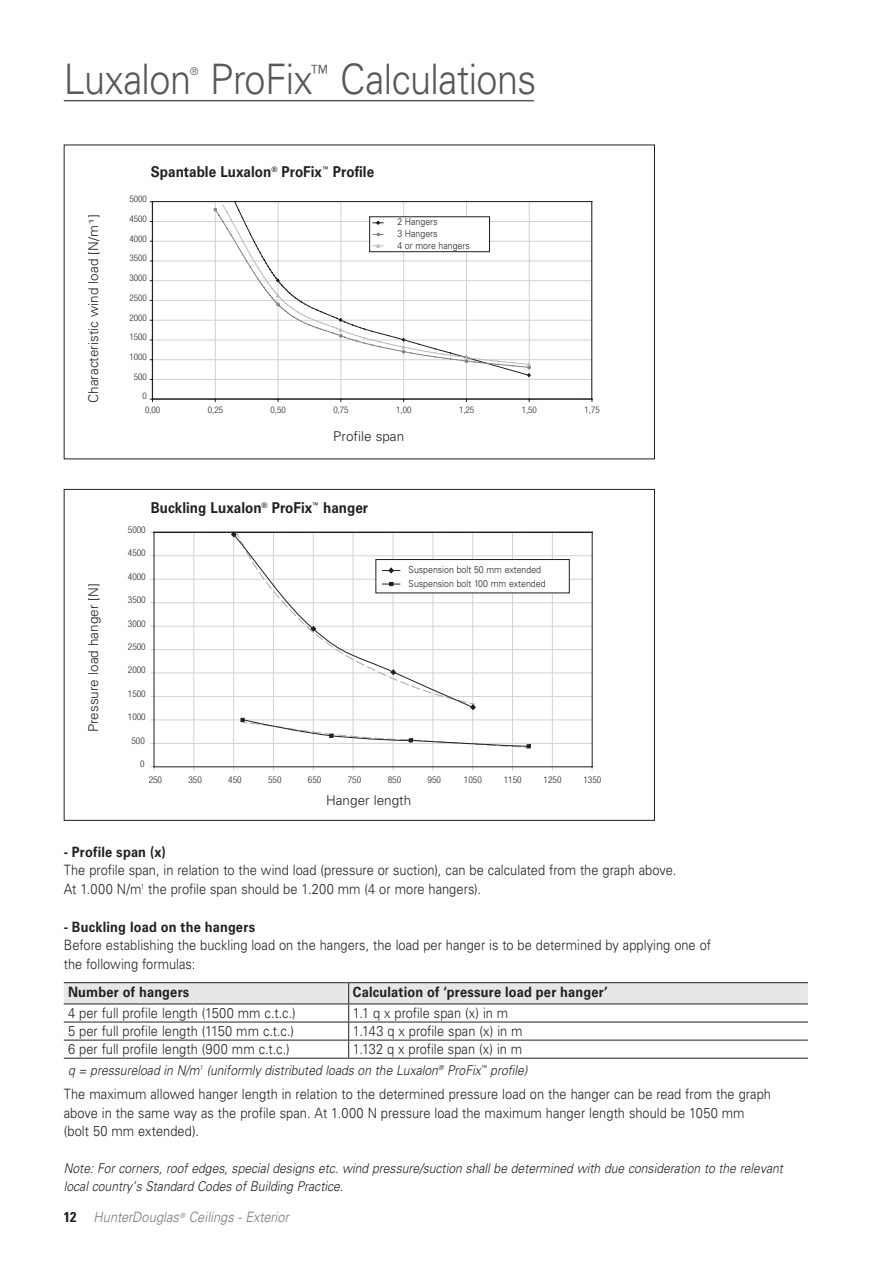
<style>
.page{position:relative;width:893px;height:1263px;background:#fff}
.page>*{position:absolute;margin:0;border:0;box-sizing:border-box;transform-origin:0 0}
.t1{font:300 42px "Univers LT Std";letter-spacing:-.015em;color:#57585a;scale:.9 1}
.t2{font:700 15px "Univers LT Std";color:#231f20;scale:.9 1}
.t3{font:300 14.25px/18.8px "Univers LT Std";color:#231f20;scale:.9 1}
.t4{font:700 14.25px "Univers LT Std";letter-spacing:.015em;color:#231f20;scale:.9 1}
.t5{font:italic 300 14.25px "Univers LT Std";letter-spacing:.005em;color:#76787b;scale:.9 1}
.t6{font:italic 300 13.5px/18px "Univers LT Std";color:#231f20;scale:.9 1}
.t7{font:300 13.5px "Univers LT Std";color:#231f20}
.t8{font:300 10.5px "Univers LT Std";color:#57585a}
.t9{font:300 9.75px/11.7px "Univers LT Std";color:#231f20;scale:.9 1}
.t10{font:300 condensed 9.3px "Helvetica Neue";color:#231f20}
.t11{font:300 condensed 9px "Helvetica Neue";color:#231f20}
.s1{font-weight:700;font-style:normal;font-stretch:condensed;color:#231f20}
</style>
<div class="page">
<svg style="left:153px;top:202px;width:62px;height:178px"></svg>
<svg style="left:215px;top:202px;width:376px;height:197px"></svg>
<hr style="left:152px;top:201px;width:440px;height:1px;background:#231f20">
<hr style="left:591px;top:202px;width:1px;height:197px;background:#231f20">
<hr style="left:152px;top:202px;width:1px;height:197px;background:#231f20">
<hr style="left:153px;top:399px;width:439px;height:1px;background:#231f20">
<svg style="left:234px;top:201px;width:296px;height:175px"></svg>
<svg style="left:214px;top:201px;width:315px;height:164px"></svg>
<svg style="left:276px;top:278px;width:4px;height:4px"></svg>
<svg style="left:339px;top:318px;width:4px;height:4px"></svg>
<svg style="left:276px;top:303px;width:4px;height:3px"></svg>
<svg style="left:276px;top:293px;width:4px;height:4px"></svg>
<svg style="left:339px;top:328px;width:4px;height:9px"></svg>
<svg style="left:401px;top:338px;width:5px;height:15px"></svg>
<svg style="left:464px;top:355px;width:4px;height:8px"></svg>
<svg style="left:527px;top:362px;width:4px;height:15px"></svg>
<svg style="left:369px;top:216px;width:121px;height:36px"></svg>
<div style="left:392px;top:218px;width:92px;height:31px;background:#fff"></div>
<svg style="left:155px;top:555px;width:437px;height:189px"></svg>
<svg style="left:193px;top:533px;width:360px;height:233px"></svg>
<div style="left:376px;top:560px;width:193px;height:33px;background:#fff"></div>
<hr style="left:592px;top:532px;width:1px;height:235px;background:#231f20">
<hr style="left:154px;top:766px;width:438px;height:1px;background:#231f20">
<hr style="left:154px;top:532px;width:1px;height:235px;background:#231f20">
<hr style="left:154px;top:532px;width:438px;height:1px;background:#231f20">
<div style="left:376px;top:559px;width:194px;height:34px;border:1px solid #231f20"></div>
<svg style="left:230px;top:531px;width:301px;height:217px"></svg>
<div style="left:409px;top:562px;width:154px;height:29px;background:#fff"></div>
<hr style="left:64px;top:100px;width:470px;height:1px;background:#57585a">
<hr style="left:64px;top:982px;width:285px;height:1px;background:#231f20">
<hr style="left:349px;top:982px;width:459px;height:1px;background:#231f20">
<hr style="left:64px;top:1058px;width:285px;height:1px;background:#231f20">
<hr style="left:349px;top:1058px;width:459px;height:1px;background:#231f20">
<svg style="left:64px;top:983px;width:744px;height:75px"></svg>
<h1 class="t1" style="left:64px;top:54px;width:143px">Luxalon</h1>
<p class="t8" style="left:190px;top:65px;width:10px">®</p>
<h1 class="t1" style="left:210px;top:54px;width:364px">ProFix<sup>™</sup> Calculations</h1>
<p class="t2" style="left:151px;top:163px;width:249px">Spantable Luxalon<sup>®</sup> ProFix<sup>™</sup> Profile</p>
<p class="t7" style="left:85px;top:403px;width:190px;rotate:-90deg">Characteristic wind load [N/m<sup>1</sup>]</p>
<p class="t7" style="left:85px;top:732px;width:150px;rotate:-90deg">Pressure load hanger [N]</p>
<p class="t11" style="left:130px;top:194px;width:19px">5000</p>
<p class="t11" style="left:130px;top:213px;width:19px">4500</p>
<p class="t11" style="left:130px;top:233px;width:19px">4000</p>
<p class="t11" style="left:130px;top:253px;width:19px">3500</p>
<p class="t11" style="left:130px;top:273px;width:19px">3000</p>
<p class="t11" style="left:130px;top:292px;width:19px">2500</p>
<p class="t11" style="left:130px;top:312px;width:19px">2000</p>
<p class="t11" style="left:130px;top:332px;width:19px">1500</p>
<p class="t11" style="left:130px;top:352px;width:19px">1000</p>
<p class="t11" style="left:134px;top:371px;width:15px">500</p>
<p class="t11" style="left:143px;top:391px;width:6px">0</p>
<p class="t9" style="left:397px;top:216px;width:82px">2 Hangers<br>3 Hangers<br>4 or more hangers</p>
<p class="t11" style="left:145px;top:404px;width:17px">0,00</p>
<p class="t11" style="left:208px;top:404px;width:17px">0,25</p>
<p class="t11" style="left:271px;top:404px;width:17px">0,50</p>
<p class="t11" style="left:333px;top:404px;width:17px">0,75</p>
<p class="t11" style="left:396px;top:404px;width:17px">1,00</p>
<p class="t11" style="left:459px;top:404px;width:17px">1,25</p>
<p class="t11" style="left:522px;top:404px;width:17px">1,50</p>
<p class="t11" style="left:584px;top:404px;width:17px">1,75</p>
<p class="t7" style="left:333px;top:428px;width:72px">Profile span</p>
<p class="t2" style="left:151px;top:499px;width:243px">Buckling Luxalon<sup>®</sup> ProFix<sup>™</sup> hanger</p>
<p class="t10" style="left:128px;top:524px;width:19px">5000</p>
<p class="t10" style="left:128px;top:548px;width:19px">4500</p>
<p class="t10" style="left:128px;top:571px;width:19px">4000</p>
<p class="t10" style="left:128px;top:594px;width:19px">3500</p>
<p class="t10" style="left:128px;top:618px;width:19px">3000</p>
<p class="t10" style="left:128px;top:641px;width:19px">2500</p>
<p class="t10" style="left:128px;top:665px;width:19px">2000</p>
<p class="t10" style="left:128px;top:688px;width:19px">1500</p>
<p class="t10" style="left:128px;top:712px;width:19px">1000</p>
<p class="t10" style="left:131px;top:735px;width:15px">500</p>
<p class="t10" style="left:140px;top:759px;width:6px">0</p>
<p class="t9" style="left:409px;top:563px;width:154px;line-height:13.5px">Suspension bolt 50 mm extended<br>Suspension bolt 100 mm extended</p>
<p class="t10" style="left:149px;top:775px;width:15px">250</p>
<p class="t10" style="left:188px;top:775px;width:15px">350</p>
<p class="t10" style="left:228px;top:775px;width:15px">450</p>
<p class="t10" style="left:268px;top:775px;width:15px">550</p>
<p class="t10" style="left:308px;top:775px;width:15px">650</p>
<p class="t10" style="left:348px;top:775px;width:15px">750</p>
<p class="t10" style="left:388px;top:775px;width:15px">850</p>
<p class="t10" style="left:428px;top:775px;width:15px">950</p>
<p class="t10" style="left:464px;top:775px;width:19px">1050</p>
<p class="t10" style="left:504px;top:775px;width:19px">1150</p>
<p class="t10" style="left:544px;top:775px;width:19px">1250</p>
<p class="t10" style="left:583px;top:775px;width:19px">1350</p>
<p class="t7" style="left:326px;top:792px;width:87px">Hanger length</p>
<p class="t4" style="left:64px;top:843px;width:115px">- Profile span (x)</p>
<p class="t3" style="left:64px;top:861px;width:682px">The profile span, in relation to the wind load (pressure or suction), can be calculated from the graph above.<br>At 1.000 N/m<sup>1</sup> the profile span should be 1.200 mm (4 or more hangers).</p>
<p class="t4" style="left:64px;top:918px;width:214px">- Buckling load on the hangers</p>
<p class="t3" style="left:64px;top:936px;width:721px">Before establishing the buckling load on the hangers, the load per hanger is to be determined by applying one of the following formulas:</p>
<p class="t4" style="left:68px;top:984px;width:136px">Number of hangers</p>
<p class="t4" style="left:353px;top:984px;width:285px">Calculation of ‘pressure load per hanger’</p>
<p class="t3" style="left:68px;top:1004px;width:254px">4 per full profile length (1500 mm c.t.c.)</p>
<p class="t3" style="left:353px;top:1004px;width:174px">1.1 q x profile span (x) in m</p>
<p class="t3" style="left:68px;top:1022px;width:253px">5 per full profile length (1150 mm c.t.c.)</p>
<p class="t3" style="left:353px;top:1022px;width:190px">1.143 q x profile span (x) in m</p>
<p class="t3" style="left:68px;top:1040px;width:248px">6 per full profile length (900 mm c.t.c.)</p>
<p class="t3" style="left:353px;top:1040px;width:190px">1.132 q x profile span (x) in m</p>
<p class="t6" style="left:68px;top:1061px;width:512px">q = pressureload in N/m<sup>1</sup> (uniformly distributed loads on the Luxalon<sup>®</sup> ProFix<sup>™</sup> profile)</p>
<p class="t3" style="left:64px;top:1084px;width:787px">The maximum allowed hanger length in relation to the determined pressure load on the hanger can be read from the graph above in the same way as the profile span. At 1.000 N pressure load the maximum hanger length should be 1050 mm (bolt 50 mm extended).</p>
<p class="t6" style="left:64px;top:1159px;width:801px">Note: For corners, roof edges, special designs etc. wind pressure/suction shall be determined with due consideration to the relevant local country’s Standard Codes of Building Practice.</p>
<p class="t5" style="left:64px;top:1208px;width:252px"><span class="s1">12</span> HunterDouglas<sup>®</sup> Ceilings - Exterior</p>
</div>
